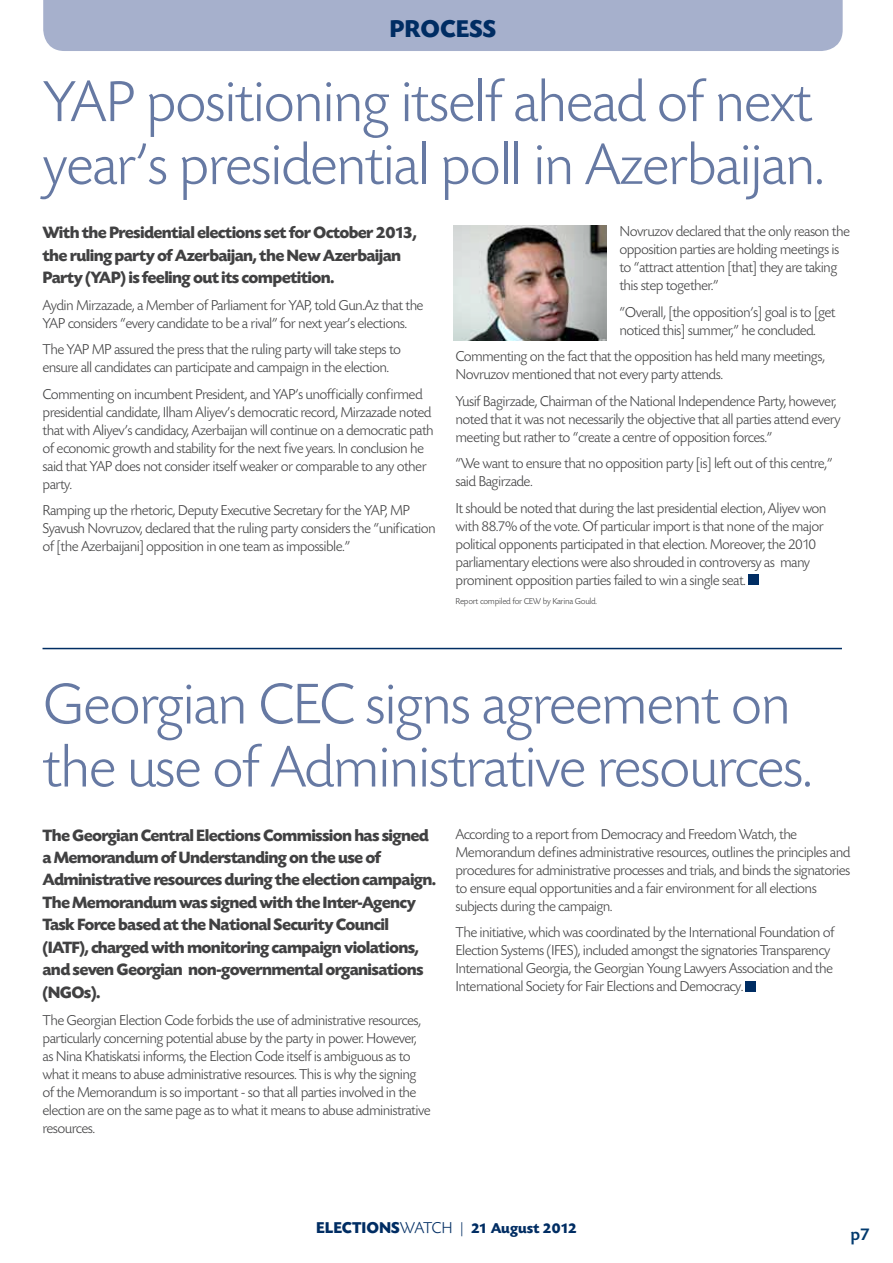
<style>
.page{position:relative;width:893px;height:1263px;background:#fff}
.page>*{position:absolute;margin:0;border:0;box-sizing:border-box;transform-origin:0 0}
.t1{font:300 60px/63px "Today CP";letter-spacing:-.03em;color:#6679a3}
.t2{font:700 25.5px "Today CP";color:#002d63}
.t3{font:500 18px "Today CP";color:#023a6e}
.t4{font:700 17.25px/22.5px "Today CP";letter-spacing:-.04em;color:#414142}
.t5{font:300 15px/18px "Today CP";letter-spacing:-.04em;color:#414142}
.t6{font:700 15px "Today CP";color:#002d63}
.t7{font:300 9px "Today CP";letter-spacing:-.03em;color:#414142}
.s1{font-size:16.5px}
.s2{font-weight:300;font-size:16.5px}
</style>
<div class="page">
<div style="left:43px;top:0;width:800px;height:51px;background:#a6b0cc"></div>
<div style="left:748px;top:574px;width:10px;height:11px;background:#002d63"></div>
<div style="left:746px;top:981px;width:10px;height:10px;background:#002d63"></div>
<img style="left:454px;top:225px;width:153px;height:115px">
<hr style="left:43px;top:648px;width:799px;height:1px;background:#002d63">
<h2 class="t2" style="left:389px;top:15px;width:94px">PROCESS</h2>
<h1 class="t1" style="left:43px;top:72px;width:784px">YAP positioning itself ahead of next year’s presidential poll in Azerbaijan.</h1>
<p class="t4" style="left:43px;top:222px;width:376px">With the Presidential elections set for October 2013, the ruling party of Azerbaijan, the New Azerbaijan<br>Party (YAP) is feeling out its competition.</p>
<p class="t5" style="left:43px;top:296px;width:383px">Aydin Mirzazade, a Member of Parliament for YAP, told Gun.Az that the<br>YAP considers “every candidate to be a rival” for next year’s elections.</p>
<p class="t5" style="left:43px;top:341px;width:360px">The YAP MP assured the press that the ruling party will take steps to ensure all candidates can participate and campaign in the election.</p>
<p class="t5" style="left:43px;top:385px;width:393px">Commenting on incumbent President, and YAP’s unofficially confirmed presidential candidate, Ilham Aliyev’s democratic record, Mirzazade noted that with Aliyev’s candidacy, Azerbaijan will continue on a democratic path of economic growth and stability for the next five years. In conclusion he said that YAP does not consider itself weaker or comparable to any other party.</p>
<p class="t5" style="left:43px;top:502px;width:395px">Ramping up the rhetoric, Deputy Executive Secretary for the YAP, MP<br>Syavush Novruzov, declared that the ruling party considers the “unification of [the Azerbaijani] opposition in one team as impossible.”</p>
<p class="t5" style="left:619px;top:223px;width:232px">Novruzov declared that the only reason the opposition parties are holding meetings is to “attract attention [that] they are taking this step together.”</p>
<p class="t5" style="left:619px;top:303px;width:218px">“Overall, [the opposition’s] goal is to [get noticed this] summer,” he concluded.</p>
<p class="t5" style="left:455px;top:348px;width:371px">Commenting on the fact that the opposition has held many meetings,<br>Novruzov mentioned that not every party attends.</p>
<p class="t5" style="left:455px;top:392px;width:387px">Yusif Bagirzade, Chairman of the National Independence Party, however, noted that it was not necessarily the objective that all parties attend every meeting but rather to “create a centre of opposition forces.”</p>
<p class="t5" style="left:455px;top:455px;width:379px">“We want to ensure that no opposition party [is] left out of this centre,” said Bagirzade.</p>
<p class="t5" style="left:455px;top:499px;width:373px">It should be noted that during the last presidential election, Aliyev won with 88.7% of the vote. Of particular import is that none of the major political opponents participated in that election. Moreover, the 2010 parliamentary elections were also shrouded in controversy as many prominent opposition parties failed to win a single seat.</p>
<p class="t7" style="left:455px;top:596px;width:143px">Report compiled for CEW by Karina Gould.</p>
<h1 class="t1" style="left:43px;top:675px;width:772px">Georgian CEC signs agreement on the use of Administrative resources.</h1>
<p class="t4" style="left:43px;top:824px;width:395px">The Georgian Central Elections Commission has signed a Memorandum of Understanding on the use of Administrative resources during the election campaign.<br>The Memorandum was signed with the Inter-Agency Task Force based at the National Security Council (IATF), charged with monitoring campaign violations, and seven Georgian non-governmental organisations (NGOs).</p>
<p class="t5" style="left:43px;top:1011px;width:390px">The Georgian Election Code forbids the use of administrative resources, particularly concerning potential abuse by the party in power. H owever, as Nina Khatiskatsi informs, the Election Code itself is ambiguous as to what it means to abuse administrative resources. This is why the signing of the Memorandum is so important - so that all parties involved in the election are on the same page as to what it means to abuse administrative resources.</p>
<p class="t5" style="left:455px;top:825px;width:396px">According to a report from Democracy and Freedom Watch, the Memorandum defines administrative resources, outlines the principles and procedures for administrative processes and trials, and binds the signatories to ensure equal opportunities and a fair environment for all elections subjects during the campaign.</p>
<p class="t5" style="left:455px;top:924px;width:381px">The initiative, which was coordinated by the International Foundation of Election Systems (IFES), included amongst the signatories Transparency International Georgia, the Georgian Young Lawyers Association and the International Society for Fair Elections and Democracy.</p>
<p class="t6" style="left:316px;top:1219px;width:262px"><span class="s1">Elections</span><span class="s2">Watch |</span> 21 August 2012</p>
<p class="t3" style="left:850px;top:1224px;width:21px">p7</p>
</div>
